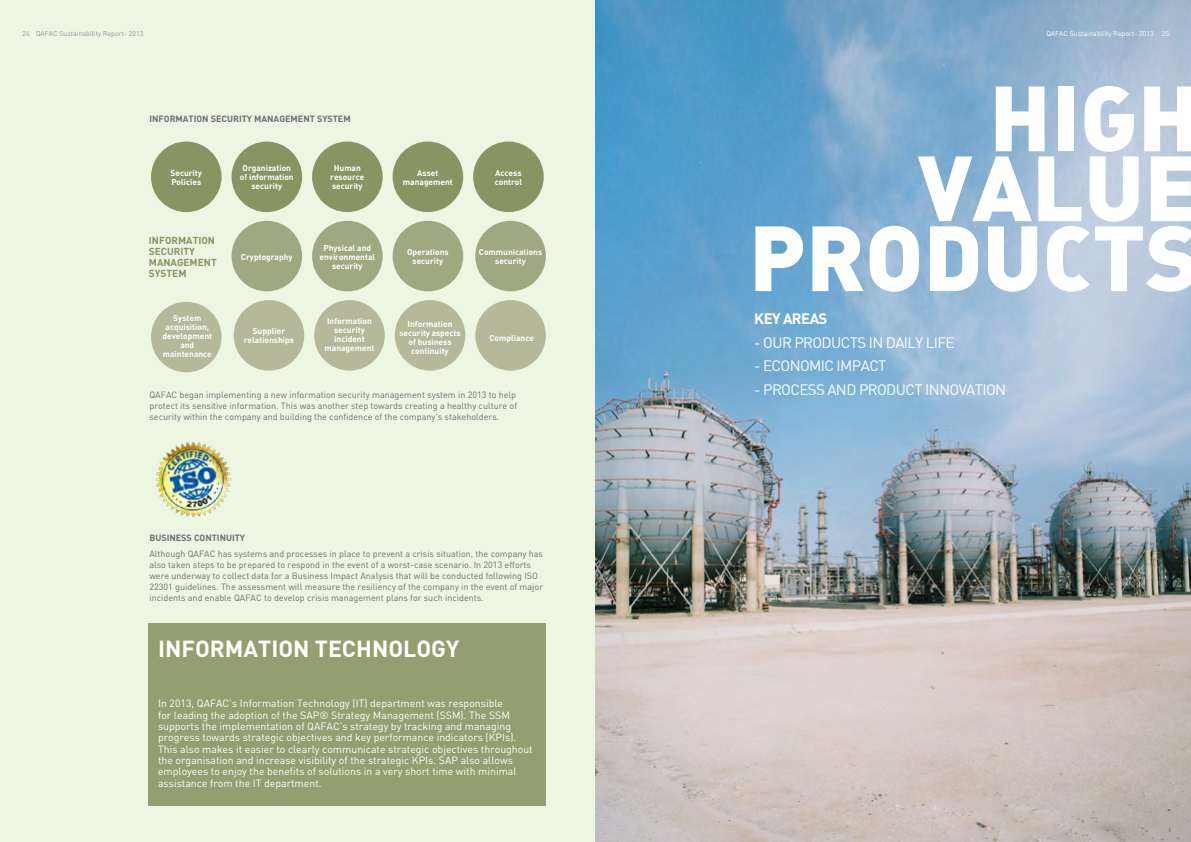
<style>
.page{position:relative;width:1191px;height:842px;background:#edf5e3}
.page>*{position:absolute;margin:0;border:0;box-sizing:border-box;transform-origin:0 0}
.t1{font:90.9px/69.9px "DIN Black Alternate";color:#fff;text-align:right}
.t2{font:700 23px "DIN";color:#fff}
.t3{font:15px "DIN";letter-spacing:-.04em;color:#fff}
.t4{font:700 15px "DIN";color:#fff}
.t5{font:10.5px/11.3px "DIN";color:#fff}
.t6{font:700 10.1px/10.9px "DIN";color:#889462}
.t7{font:9px/11px "DIN";color:#6d6e71}
.t8{font:700 9px "DIN";color:#6d6e71}
.t9{font:700 8.3px/9px "DIN";color:#fff;text-align:center}
.t10{font:7px "DIN";color:#95979a}
.t11{font:7px "DIN";color:#fff}
</style>
<div class="page">
<img style="left:596px;top:0;width:595px;height:842px">
<div style="left:151px;top:142px;width:70px;height:70px;background:#889462;border-radius:50%"></div>
<div style="left:473px;top:142px;width:71px;height:70px;background:#889462;border-radius:50%"></div>
<div style="left:475px;top:221px;width:71px;height:70px;background:#a0a881;border-radius:50%"></div>
<div style="left:395px;top:300px;width:70px;height:71px;background:#b5b99a;border-radius:50%"></div>
<div style="left:231px;top:142px;width:71px;height:70px;background:#889462;border-radius:50%"></div>
<div style="left:231px;top:221px;width:71px;height:70px;background:#a0a881;border-radius:50%"></div>
<div style="left:151px;top:302px;width:70px;height:70px;background:#b5b99a;border-radius:50%"></div>
<div style="left:475px;top:300px;width:71px;height:71px;background:#b5b99a;border-radius:50%"></div>
<div style="left:312px;top:142px;width:71px;height:70px;background:#889462;border-radius:50%"></div>
<div style="left:312px;top:221px;width:71px;height:70px;background:#a0a881;border-radius:50%"></div>
<div style="left:234px;top:300px;width:70px;height:71px;background:#b5b99a;border-radius:50%"></div>
<div style="left:392px;top:142px;width:71px;height:70px;background:#889462;border-radius:50%"></div>
<div style="left:392px;top:221px;width:71px;height:70px;background:#a0a881;border-radius:50%"></div>
<div style="left:314px;top:300px;width:71px;height:71px;background:#b5b99a;border-radius:50%"></div>
<img style="left:156px;top:442px;width:75px;height:75px">
<div style="left:148px;top:624px;width:398px;height:182px;background:#949e71"></div>
<p class="t10" style="left:22px;top:29px;width:122px">24 QAFAC Sustainability Report- 2013</p>
<p class="t11" style="left:1046px;top:29px;width:124px">QAFAC Sustainability Report- 2013 25</p>
<p class="t8" style="left:149px;top:113px;width:10px">Information</p>
<p class="t8" style="left:211px;top:113px;width:12px">Securit</p>
<p class="t8" style="left:247px;top:113px;width:22px">y Management</p>
<p class="t8" style="left:317px;top:113px;width:18px">System</p>
<p class="t9" style="left:240px;top:163px;width:55px">Organization of information security</p>
<p class="t9" style="left:330px;top:163px;width:36px">Human resource security</p>
<p class="t9" style="left:171px;top:168px;width:33px;text-align:left">Security<br>Policies</p>
<p class="t9" style="left:495px;top:168px;width:29px;text-align:left">Access control</p>
<p class="t9" style="left:403px;top:168px;width:51px">Asset management</p>
<p class="t6" style="left:149px;top:234px;width:13px">Information<br>Securit</p>
<p class="t6" style="left:189px;top:245px;width:7px">y</p>
<p class="t6" style="left:149px;top:256px;width:19px">Management<br>System</p>
<p class="t9" style="left:241px;top:252px;width:53px">Cryptography</p>
<p class="t9" style="left:319px;top:243px;width:57px">Physical and environmental security</p>
<p class="t9" style="left:407px;top:247px;width:43px">Operations security</p>
<p class="t9" style="left:479px;top:247px;width:65px">Communications security</p>
<h1 class="t1" style="left:749px;top:79px;width:452px">HIGH<br>VALUE<br>PRODUCTS</h1>
<p class="t9" style="left:324px;top:316px;width:51px">Information security incident management</p>
<h3 class="t4" style="left:754px;top:309px;width:48px">Key Areas</h3>
<p class="t9" style="left:163px;top:313px;width:51px">System acquisition, development and maintenance</p>
<p class="t9" style="left:399px;top:319px;width:63px">Information security aspects of business continuity</p>
<p class="t9" style="left:244px;top:326px;width:52px">Supplier relationships</p>
<p class="t9" style="left:489px;top:333px;width:46px">Compliance</p>
<h3 class="t3" style="left:754px;top:333px;width:58px">- Our Productsin</h3>
<h3 class="t3" style="left:886px;top:333px;width:17px">Daily</h3>
<h3 class="t3" style="left:925px;top:333px;width:16px">Life</h3>
<h3 class="t3" style="left:754px;top:357px;width:26px">-Economic</h3>
<h3 class="t3" style="left:836px;top:357px;width:13px">Impact</h3>
<h3 class="t3" style="left:754px;top:380px;width:27px">-Processand</h3>
<h3 class="t3" style="left:859px;top:380px;width:18px">Product</h3>
<h3 class="t3" style="left:925px;top:380px;width:13px">Innovation</h3>
<p class="t7" style="left:149px;top:389px;width:369px">QAFAC began implementing a new information security management system in 2013 to help protect its sensitive information. This was another step towards creating a healthy culture of security within the company and building the confidence of the company’s stakeholders.</p>
<p class="t8" style="left:149px;top:531px;width:12px">Business</p>
<p class="t8" style="left:194px;top:531px;width:12px">Continuit</p>
<p class="t8" style="left:240px;top:531px;width:7px">y</p>
<p class="t7" style="left:149px;top:548px;width:395px">Although QAFAC has systems and processes in place to prevent a crisis situation, the company has also taken steps to be prepared to respond in the event of a worst-case scenario. In 2013 efforts were underway to collect data for a Business Impact Analysis that will be conducted following ISO 22301 guidelines. The assessment will measure the resiliency of the company in the event of major incidents and enable QAFAC to develop crisis management plans for such incidents.</p>
<h2 class="t2" style="left:158px;top:634px;width:23px">Information</h2>
<h2 class="t2" style="left:315px;top:634px;width:29px">Technolog</h2>
<h2 class="t2" style="left:446px;top:634px;width:15px">y</h2>
<p class="t5" style="left:158px;top:698px;width:376px">In 2013, QAFAC’s Information Technology (IT) department was responsible<br>for leading the adoption of the SAP® Strategy Management (SSM). The SSM supports the implementation of QAFAC’s strategy by tracking and managing progress towards strategic objectives and key performance indicators (KPIs).<br>This also makes it easier to clearly communicate strategic objectives throughout the organisation and increase visibility of the strategic KPIs. SAP also allows employees to enjoy the benefits of solutions in a very short time with minimal assistance from the IT department.</p>
</div>
